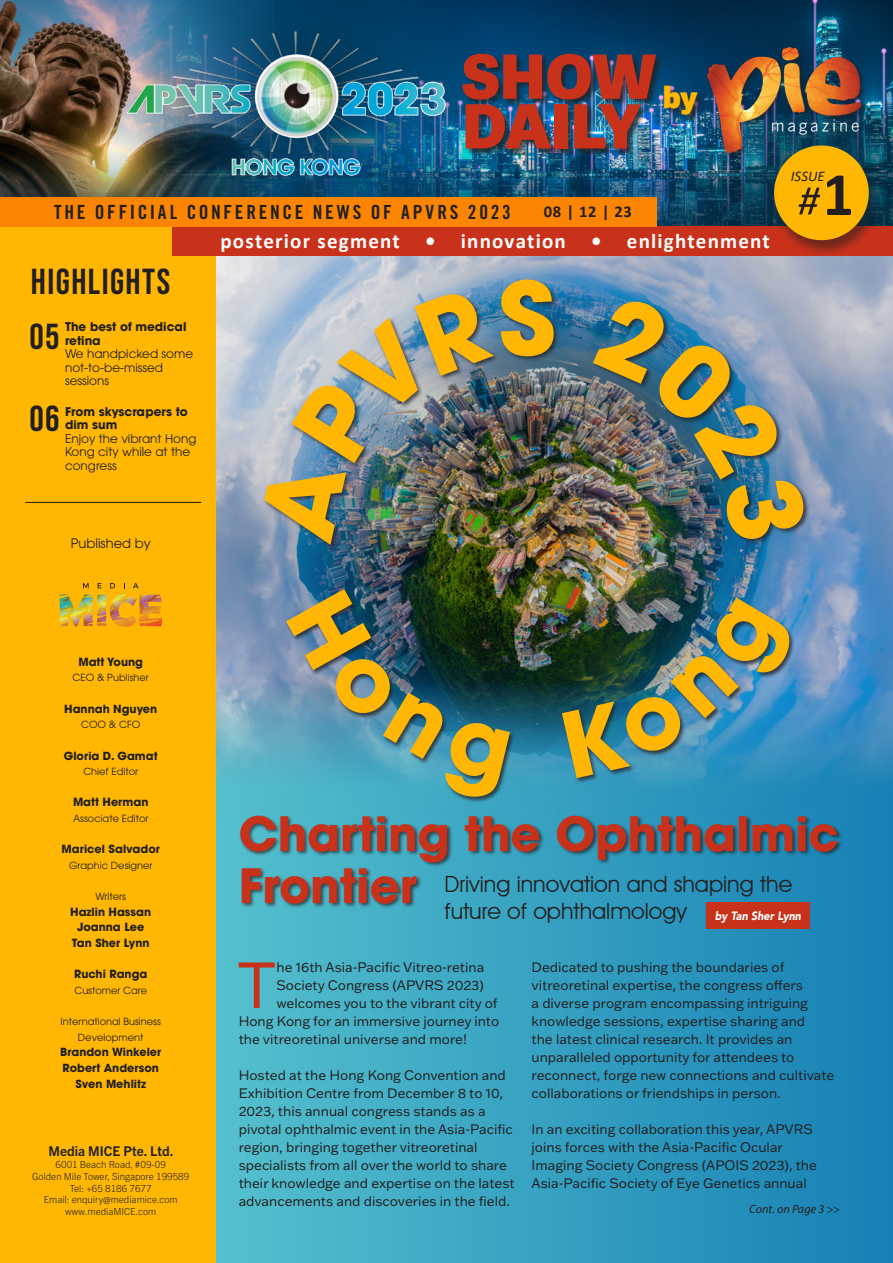
<style>
.page{position:relative;width:893px;height:1263px;background:#fff}
.page>*{position:absolute;margin:0;border:0;box-sizing:border-box;transform-origin:0 0}
.DROP_CAP{font:63.9px "Franklin Gothic ATF";color:#c9321a}
.t1{font:700 61.95px "Calibri";color:#231f20}
.t2{font:800 61.05px/49.7px "Adelle Sans";letter-spacing:.01em;color:#c9321a}
.HEADLINE_1{font:700 46.8px/51.9px "ITC Avant Garde Pro";color:#c9321a}
.t3{font:36px "Bebas Neue";letter-spacing:.04em;color:#231f20}
.t4{font:800 29.55px "Adelle Sans";color:#ffb703}
.HEADLINE_2{font:22.35px/26.8px "Avant Garde IT Cby BT";color:#231f20}
.t5{font:700 21px "Calibri";letter-spacing:.055em;color:#fff}
.t6{font:19.5px "Trade Gothic LT Std Bd Cn 20";letter-spacing:.14em;color:#231f20}
.t7{font:700 16.5px "Calibri";color:#231f20}
.t8{font:italic 14.7px "Calibri";letter-spacing:.005em;color:#231f20}
.BODY{font:13.5px/18px "Franklin Gothic ATF";color:#231f20}
.DROP_CAP-2{font:13.5px "Franklin Gothic ATF";color:#231f20}
.t9{font:700 13.5px "Trade Gothic Next LT Pro";color:#231f20}
.t10{font:13.05px "ITC Avant Garde Pro";color:#231f20}
.t11{font:12px/13.5px "ITC Avant Garde Pro";color:#231f20}
.t12{font:italic 12px "Myriad Pro";letter-spacing:.01em;color:#231f20}
.BY_LINE{font:italic 900 12px "Avenir LT Std";color:#fff;scale:.9 1}
.t13{font:700 11.25px/15.6px "ITC Avant Garde Pro";color:#231f20;text-align:center}
.t14{font:9.75px/15.6px "ITC Avant Garde Pro";color:#231f20;text-align:center}
.t15{font:300 9.75px/11.7px "Trade Gothic Next LT Pro";color:#231f20;text-align:center}
.s1{font-weight:700}
</style>
<div class="page">
<img style="left:495px;top:0;width:398px;height:147px">
<img style="left:0;top:0;width:133px;height:147px">
<svg style="left:133px;top:0;width:362px;height:227px;fill:#013e68"></svg>
<div style="left:0;top:200px;width:216px;height:1063px;background:#ffb703"></div>
<img style="left:0;top:147px;width:893px;height:79px">
<div style="left:173px;top:227px;width:720px;height:29px;background:#c9321a"></div>
<div style="left:0;top:197px;width:657px;height:29px;background:#fb8500"></div>
<div style="left:463px;top:54px;width:201px;height:103px;background:#231f20;opacity:.75"></div>
<div style="left:664px;top:86px;width:42px;height:37px;background:#231f20;opacity:.75"></div>
<img style="left:123px;top:24px;width:332px;height:164px">
<div style="left:770px;top:146px;width:112px;height:111px;background:#231f20;opacity:.54"></div>
<div style="left:774px;top:145px;width:95px;height:95px;background:#ffb703;border-radius:50%"></div>
<svg style="left:717px;top:101px;width:176px;height:124px"></svg>
<img style="left:688px;top:36px;width:197px;height:128px">
<div style="left:216px;top:467px;width:677px;height:796px;background:linear-gradient(to right,#55c0cd,#1681b5)"></div>
<img style="left:216px;top:256px;width:677px;height:560px">
<hr style="left:25px;top:502px;width:176px;height:1px;background:#231f20">
<img style="left:59px;top:594px;width:103px;height:33px">
<svg style="left:83px;top:583px;width:6px;height:5px"></svg>
<svg style="left:98px;top:583px;width:3px;height:5px"></svg>
<svg style="left:110px;top:583px;width:5px;height:5px"></svg>
<svg style="left:133px;top:583px;width:5px;height:5px"></svg>
<div style="left:706px;top:903px;width:104px;height:26px;background:#c9321a"></div>
<div style="left:239px;top:815px;width:604px;height:94px;background:#231f20;opacity:.75"></div>
<div style="left:263px;top:278px;width:547px;height:273px;background:#231f20;opacity:.75"></div>
<div style="left:285px;top:588px;width:510px;height:215px;background:#231f20;opacity:.75"></div>
<img style="left:258px;top:278px;width:296px;height:267px">
<img style="left:592px;top:293px;width:216px;height:250px">
<img style="left:286px;top:589px;width:224px;height:213px">
<img style="left:562px;top:597px;width:236px;height:181px">
<h3 class="t2" style="left:462px;top:53px;width:195px">SHOW<br>DAILY</h3>
<h3 class="t4" style="left:663px;top:78px;width:36px">by</h3>
<h3 class="t6" style="left:54px;top:200px;width:458px">THE OFFICIAL CONFERENCE NEWS OF APVRS 2023</h3>
<p class="t7" style="left:544px;top:200px;width:90px">08 | 12 | 23</p>
<h3 class="t5" style="left:220px;top:226px;width:551px">posterior segment • innovation • enlightenment</h3>
<p class="t3" style="left:31px;top:261px;width:141px">HIGHLIGHTS</p>
<p class="t11" style="left:65px;top:320px;width:130px"><span class="s1">The best of medical retina<br></span>We handpicked some not-to-be-missed sessions</p>
<p class="t11" style="left:65px;top:404px;width:133px"><span class="s1">From skyscrapers to dim sum<br></span>Enjoy the vibrant Hong<br>Kong city while at the congress</p>
<p class="t3" style="left:29px;top:316px;width:32px">05</p>
<p class="t3" style="left:29px;top:398px;width:32px">06</p>
<p class="t8" style="left:791px;top:166px;width:36px">ISSUE</p>
<h2 class="t1" style="left:822px;top:151px;width:33px">1</h2>
<p class="t10" style="left:71px;top:535px;width:81px">Published by</p>
<p class="t13" style="left:78px;top:654px;width:66px">Matt Young</p>
<p class="t14" style="left:73px;top:670px;width:78px">CEO &amp; Publisher</p>
<p class="t13" style="left:64px;top:701px;width:95px">Hannah Nguyen</p>
<p class="t14" style="left:81px;top:717px;width:61px">COO &amp; CFO</p>
<p class="t13" style="left:64px;top:747px;width:95px">Gloria D. Gamat</p>
<p class="t14" style="left:83px;top:764px;width:56px">Chief Editor</p>
<p class="t13" style="left:73px;top:794px;width:77px">Matt Herman</p>
<p class="t14" style="left:73px;top:811px;width:77px">Associate Editor</p>
<p class="t13" style="left:62px;top:841px;width:100px">Maricel Salvador</p>
<p class="t14" style="left:69px;top:857px;width:85px">Graphic Designer</p>
<p class="t14" style="left:95px;top:889px;width:32px">Writers</p>
<p class="t13" style="left:70px;top:904px;width:82px">Hazlin Hassan<br>Joanna Lee<br>Tan Sher Lynn</p>
<p class="t13" style="left:74px;top:966px;width:75px">Ruchi Ranga</p>
<p class="t14" style="left:74px;top:982px;width:74px">Customer Care</p>
<p class="t14" style="left:61px;top:1014px;width:102px">International Business<br>Development</p>
<p class="t13" style="left:60px;top:1044px;width:103px">Brandon Winkeler<br>Robert Anderson<br>Sven Mehlitz</p>
<p class="t9" style="left:48px;top:1142px;width:127px">Media MICE Pte. Ltd.</p>
<p class="t15" style="left:32px;top:1158px;width:159px">6001 Beach Road, #09-09<br>Golden Mile Tower, Singapore 199589</p>
<p class="t15" style="left:70px;top:1181px;width:83px">Tel: +65 8186 7677</p>
<p class="t15" style="left:44px;top:1193px;width:135px">Email: enquiry@mediamice.com</p>
<p class="t15" style="left:65px;top:1205px;width:92px">www.mediaMICE.com</p>
<p class="HEADLINE_1" style="left:239px;top:807px;width:602px">Charting the Ophthalmic<br>Frontier</p>
<p class="HEADLINE_2" style="left:444px;top:870px;width:349px">Driving innovation and shaping the future of ophthalmology</p>
<p class="BY_LINE" style="left:715px;top:909px;width:97px">by Tan Sher Lynn</p>
<p class="BODY" style="left:531px;top:958px;width:304px">Dedicated to pushing the boundaries of vitreoretinal expertise, the congress offers<br>a diverse program encompassing intriguing knowledge sessions, expertise sharing and<br>the latest clinical research. It provides an unparalleled opportunity for attendees to reconnect, forge new connections and cultivate collaborations or friendships in person.</p>
<p class="BODY" style="left:531px;top:1120px;width:287px">In an exciting collaboration this year, APVRS joins forces with the Asia-Pacific Ocular Imaging Society Congress (APOIS 2023), the Asia-Pacific Society of Eye Genetics annual</p>
<p class="DROP_CAP" style="left:237px;top:942px;width:41px">T</p>
<p class="DROP_CAP-2" style="left:276px;top:958px;width:209px">he 16th Asia-Pacific Vitreo-retina</p>
<p class="DROP_CAP-2" style="left:276px;top:976px;width:209px">Society Congress (APVRS 2023)</p>
<p class="DROP_CAP-2" style="left:276px;top:994px;width:223px">welcomes you to the vibrant city of</p>
<p class="DROP_CAP-2" style="left:239px;top:1012px;width:262px">Hong Kong for an immersive journey into</p>
<p class="DROP_CAP-2" style="left:239px;top:1030px;width:230px">the vitreoretinal universe and more!</p>
<p class="BODY" style="left:239px;top:1066px;width:277px">Hosted at the Hong Kong Convention and Exhibition Centre from December 8 to 10, 2023, this annual congress stands as a pivotal ophthalmic event in the Asia-Pacific region, bringing together vitreoretinal specialists from all over the world to share their knowledge and expertise on the latest advancements and discoveries in the field.</p>
<p class="t12" style="left:749px;top:1201px;width:92px">Cont. on Page 3 &gt;&gt;</p>
</div>
